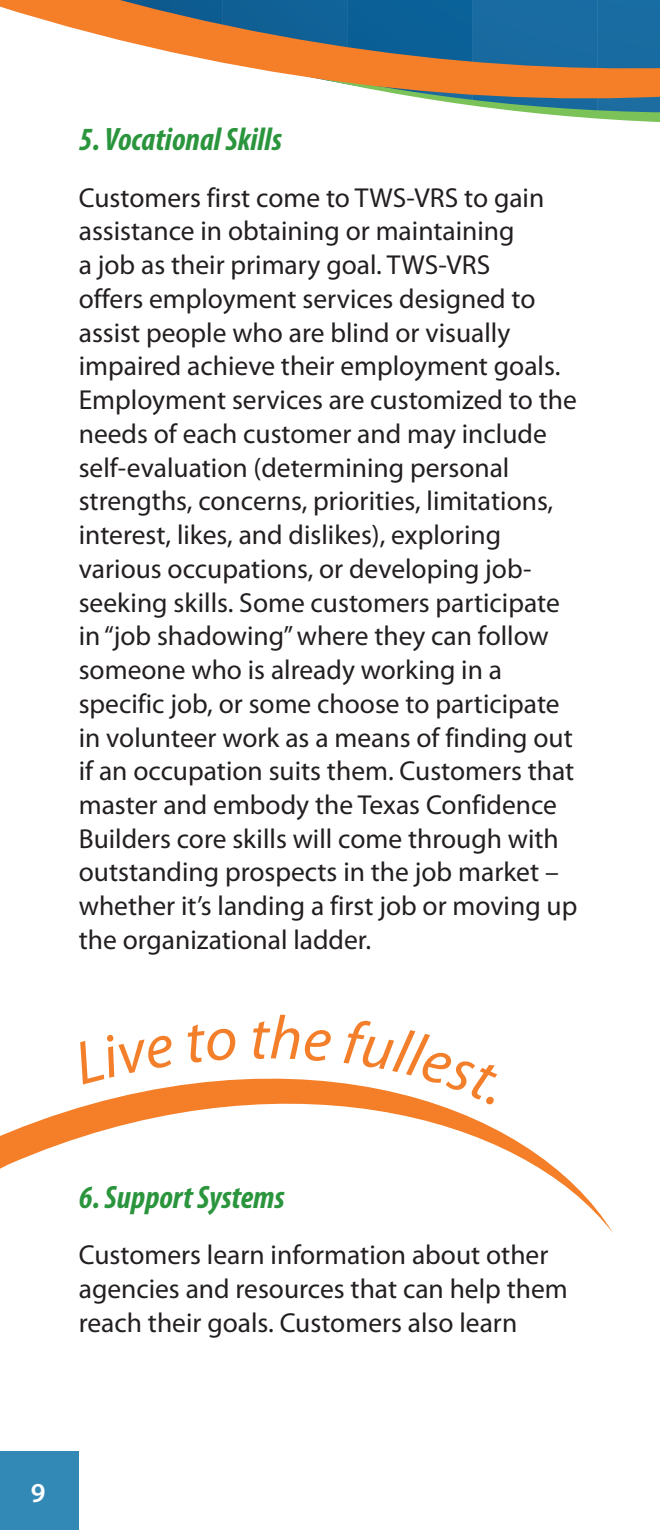
<style>
.page{position:relative;width:660px;height:1530px;background:#fff}
.page>*{position:absolute;margin:0;border:0;box-sizing:border-box;transform-origin:0 0}
.t1{font:italic 61.75px "Myriad Pro";color:#f47f2a}
.t2{font:italic 700 condensed 32.5px "Myriad Pro";color:#2b953e}
.t3{font:27.5px/33.8px "Myriad Pro";color:#231f20}
.t4{font:600 27.5px "Myriad Pro";color:#fff}
</style>
<div class="page">
<div style="left:0;top:1451px;width:79px;height:79px;background:#3389b6"></div>
<svg style="left:0;top:0;width:660px;height:122px"></svg>
<svg style="left:0;top:1078px;width:613px;height:155px"></svg>
<svg style="left:73px;top:1078px;width:102px;height:7px"></svg>
<svg style="left:343px;top:1078px;width:157px;height:28px"></svg>
<h3 class="t2" style="left:79px;top:119px;width:205px">5. Vocational Skills</h3>
<p class="t3" style="left:79px;top:180px;width:500px">Customers first come to TWS-VRS to gain assistance in obtaining or maintaining<br>a job as their primary goal. TWS-VRS<br>offers employment services designed to assist people who are blind or visually impaired achieve their employment goals.<br>Employment services are customized to the needs of each customer and may include self-evaluation (determining personal strengths, concerns, priorities, limitations, interest, likes, and dislikes), exploring various occupations, or developing job&shy;seeking skills. Some customers participate in “job shadowing” where they can follow someone who is already working in a specific job, or some choose to participate in volunteer work as a means of finding out if an occupation suits them. Customers that master and embody the Texas Confidence Builders core skills will come through with outstanding prospects in the job market – whether it’s landing a first job or moving up the organizational ladder.</p>
<p class="t1" style="left:250px;top:1000px;width:21px">t</p>
<h3 class="t2" style="left:79px;top:1177px;width:208px">6. Support Systems</h3>
<p class="t3" style="left:79px;top:1238px;width:490px">Customers learn information about other agencies and resources that can help them reach their goals. Customers also learn</p>
<p class="t4" style="left:31px;top:1476px;width:16px">9</p>
</div>
